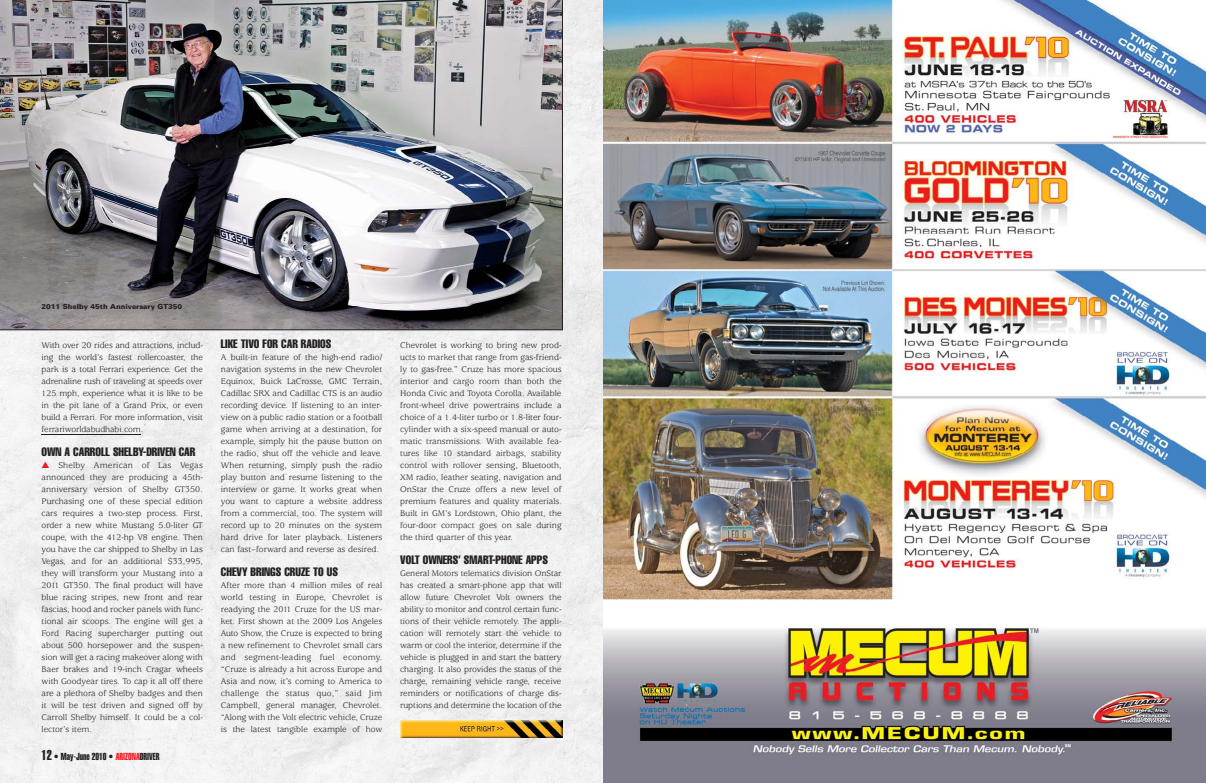
<style>
.page{position:relative;width:1206px;height:783px;background:#fff}
.page>*{position:absolute;margin:0;border:0;box-sizing:border-box;transform-origin:0 0}
.t1{font:extra-condensed 12px "Helvetica";color:#231f20}
.t2{font:10px "Helvetica Extra Compressed";color:#231f20}
.t3{font:9px/12px "Usherwood";color:#231f20;text-align:justify}
.t4{font:900 7px "Univers";color:#231f20}
.s1{color:#ed1c24}
.s2{font-size:14px}
</style>
<div class="page">
<img style="left:603px;top:0;width:603px;height:783px">
<div style="left:0;top:0;width:603px;height:783px;background:#f1f1f1"></div>
<hr style="left:42px;top:434px;width:99px;height:1px;background:#231f20">
<img style="left:400px;top:720px;width:163px;height:18px">
<img style="left:0;top:0;width:563px;height:330px">
<p class="t4" style="left:42px;top:304px;width:142px">2011 Shelby 45th Anniversary GT350</p>
<p class="t3" style="left:42px;top:340px;width:163px">With over 20 rides and attractions, includ&shy;ing the world’s fastest rollercoaster, the park is a total Ferrari experience. Get the adrenaline rush of traveling at speeds over 125 mph, experience what it is like to be in the pit lane of a Grand Prix, or even build a Ferrari. For more information, visit ferrariworldabudhabi.com.</p>
<h1 class="t1" style="left:42px;top:447px;width:155px">OWN A CARROLL SHELBY-DRIVEN CAR</h1>
<p class="t3" style="left:42px;top:460px;width:163px"><span class="s1">▲</span> Shelby American of Las Vegas announced they are producing a 45th&shy;anniversary version of Shelby GT350.<br>Purchasing one of these special edition cars requires a two-step process. First, order a new white Mustang 5.0-liter GT coupe, with the 412-hp V8 engine. Then you have the car shipped to Shelby in Las Vegas, and for an additional $33,995, they will transform your Mustang into a 2011 GT350. The final product will have blue racing stripes, new front and rear fascias, hood and rocker panels with func&shy;tional air scoops. The engine will get a Ford Racing supercharger putting out about 500 horsepower and the suspen&shy;sion will get a racing makeover along with Baer brakes and 19-inch Cragar wheels with Goodyear tires. To cap it all off there are a plethora of Shelby badges and then it will be test driven and signed off by Carroll Shelby himself. It could be a col&shy;lector’s item.</p>
<p class="t2" style="left:42px;top:753px;width:120px"><span class="s2">12</span> • May-June 2010 • <span class="s1">ARIZONA</span>DRIVER</p>
<h1 class="t1" style="left:221px;top:339px;width:112px">LIKE TIVO FOR CAR RADIOS</h1>
<p class="t3" style="left:221px;top:352px;width:163px">A built-in feature of the high-end radio/ navigation systems in the new Chevrolet Equinox, Buick LaCrosse, GMC Terrain, Cadillac SRX and Cadillac CTS is an audio recording device. If listening to an inter&shy;view on a public radio station or a football game when arriving at a destination, for example, simply hit the pause button on the radio, shut off the vehicle and leave.<br>When returning, simply push the radio play button and resume listening to the interview or game. It works great when you want to capture a website address from a commercial, too. The system will record up to 20 minutes on the system hard drive for later playback. Listeners can fast–forward and reverse as desired.</p>
<h1 class="t1" style="left:221px;top:567px;width:119px">CHEVY BRINGS CRUZE TO US</h1>
<p class="t3" style="left:221px;top:580px;width:163px">After more than 4 million miles of real world testing in Europe, Chevrolet is readying the 2011 Cruze for the US mar&shy;ket. First shown at the 2009 Los Angeles Auto Show, the Cruze is expected to bring a new refinement to Chevrolet small cars and segment-leading fuel economy. “Cruze is already a hit across Europe and Asia and now, it’s coming to America to challenge the status quo,” said Jim Campbell, general manager, Chevrolet. “Along with the Volt electric vehicle, Cruze is the latest tangible example of how</p>
<p class="t3" style="left:400px;top:340px;width:163px">Chevrolet is working to bring new prod&shy;ucts to market that range from gas-friend&shy;ly to gas-free.” Cruze has more spacious interior and cargo room than both the Honda Civic and Toyota Corolla. Available front-wheel drive powertrains include a choice of a 1.4-liter turbo or 1.8-liter four&shy;cylinder with a six-speed manual or auto&shy;matic transmissions. With available fea&shy;tures like 10 standard airbags, stability control with rollover sensing, Bluetooth, XM radio, leather seating, navigation and OnStar the Cruze offers a new level of premium features and quality materials.<br>Built in GM’s Lordstown, Ohio plant, the four-door compact goes on sale during the third quarter of this year.</p>
<h1 class="t1" style="left:400px;top:555px;width:149px">VOLT OWNERS’ SMART-PHONE APPS</h1>
<p class="t3" style="left:400px;top:568px;width:163px">General Motors telematics division OnStar has created a smart-phone app that will allow future Chevrolet Volt owners the ability to monitor and control certain func&shy;tions of their vehicle remotely. The appli&shy;cation will remotely start the vehicle to warm or cool the interior, determine if the vehicle is plugged in and start the battery charging. It also provides the status of the charge, remaining vehicle range, receive reminders or notifications of charge dis&shy;ruptions and determine the location of the</p>
</div>
